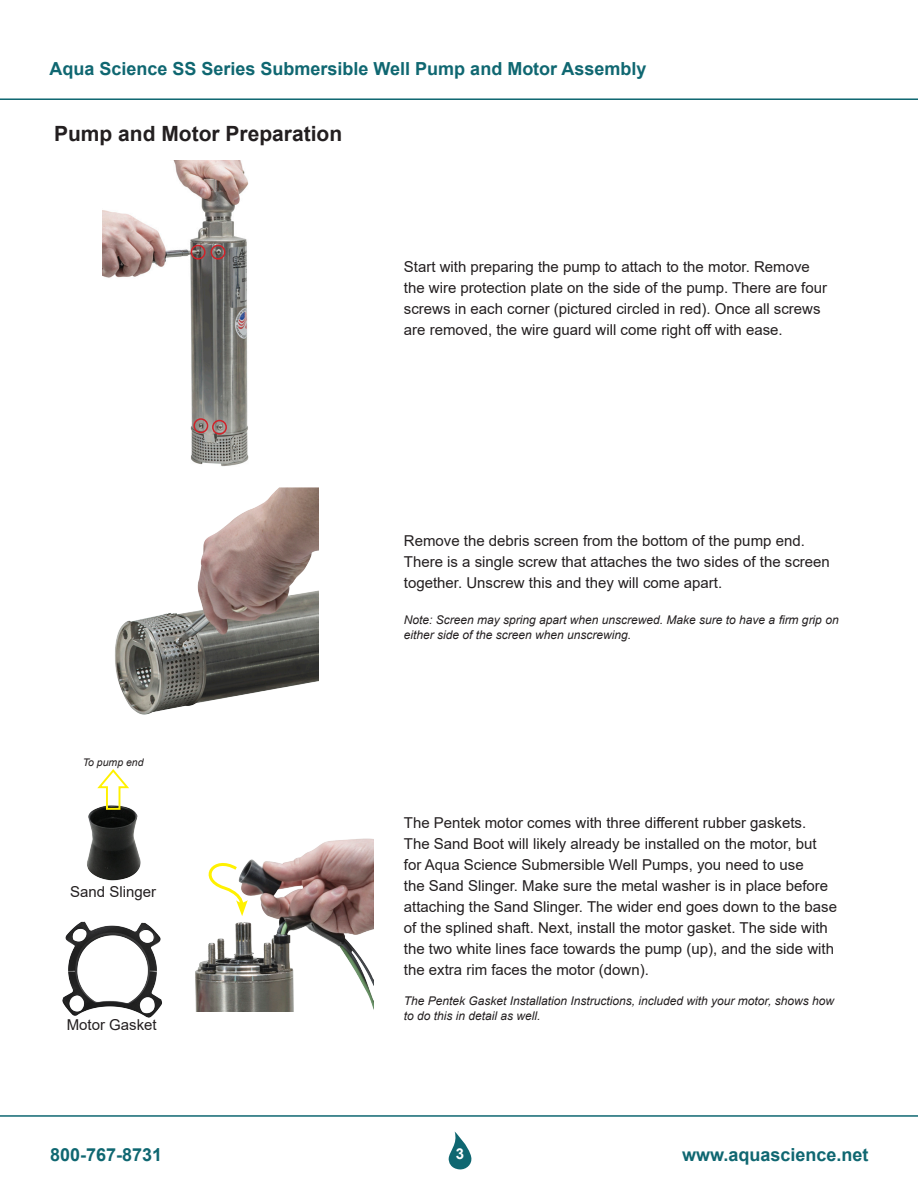
<style>
.page{position:relative;width:918px;height:1188px;background:#fff}
.page>*{position:absolute;margin:0;border:0;box-sizing:border-box;transform-origin:0 0}
.Section_Title{font:700 21px "Arial";color:#231f20}
.t1{font:700 18px "Arial";color:#0f6771}
.Regular_Body{font:15px/21px "Arial";color:#231f20}
.t2{font:700 15px "Arial";color:#fff}
.Regular_Body_Notes{font:italic 12px/15px "Arial";color:#231f20}
.Parts_List_Caption_I{font:italic 10.5px "Arial";color:#231f20}
</style>
<div class="page">
<svg style="left:448px;top:1132px;width:24px;height:38px"></svg>
<hr style="left:0;top:98px;width:918px;height:2px;background:#0f6771">
<hr style="left:0;top:1115px;width:918px;height:2px;background:#0f6771">
<img style="left:103px;top:160px;width:146px;height:307px">
<img style="left:115px;top:487px;width:204px;height:228px">
<img style="left:87px;top:808px;width:54px;height:73px">
<svg style="left:95px;top:769px;width:35px;height:42px"></svg>
<img style="left:195px;top:838px;width:179px;height:174px">
<svg style="left:198px;top:855px;width:50px;height:61px"></svg>
<div style="left:211px;top:245px;width:15px;height:15px;border:2px solid #d1232a;border-radius:50%"></div>
<div style="left:212px;top:420px;width:15px;height:15px;border:2px solid #d1232a;border-radius:50%"></div>
<div style="left:193px;top:418px;width:15px;height:15px;border:2px solid #d1232a;border-radius:50%"></div>
<div style="left:191px;top:245px;width:15px;height:15px;border:2px solid #d1232a;border-radius:50%"></div>
<img style="left:62px;top:921px;width:100px;height:97px">
<p class="t1" style="left:50px;top:56px;width:599px">Aqua Science SS Series Submersible Well Pump and Motor Assembly</p>
<p class="Section_Title" style="left:54px;top:119px;width:290px">Pump and Motor Preparation</p>
<p class="Regular_Body" style="left:404px;top:256px;width:425px">Start with preparing the pump to attach to the motor. Remove the wire protection plate on the side of the pump. There are four screws in each corner (pictured circled in red). Once all screws are removed, the wire guard will come right off with ease.</p>
<p class="Parts_List_Caption_I" style="left:83px;top:755px;width:62px">To pump end</p>
<p class="Regular_Body" style="left:70px;top:881px;width:87px">Sand Slinger</p>
<p class="Regular_Body" style="left:67px;top:1015px;width:92px">Motor Gasket</p>
<p class="Regular_Body" style="left:404px;top:530px;width:428px">Remove the debris screen from the bottom of the pump end.<br>There is a single screw that attaches the two sides of the screen together. Unscrew this and they will come apart.</p>
<p class="Regular_Body_Notes" style="left:404px;top:613px;width:436px">Note: Screen may spring apart when unscrewed. Make sure to have a firm grip on either side of the screen when unscrewing.</p>
<p class="Regular_Body" style="left:404px;top:812px;width:435px">The Pentek motor comes with three different rubber gaskets.<br>The Sand Boot will likely already be installed on the motor, but for Aqua Science Submersible Well Pumps, you need to use<br>the Sand Slinger. Make sure the metal washer is in place before attaching the Sand Slinger. The wider end goes down to the base of the splined shaft. Next, install the motor gasket. The side with the two white lines face towards the pump (up), and the side with the extra rim faces the motor (down).</p>
<p class="Regular_Body_Notes" style="left:404px;top:994px;width:432px">The Pentek Gasket Installation Instructions, included with your motor, shows how to do this in detail as well.</p>
<p class="t1" style="left:50px;top:1142px;width:114px">800-767-8731</p>
<p class="t2" style="left:456px;top:1144px;width:10px">3</p>
<p class="t1" style="left:682px;top:1142px;width:188px">www.aquascience.net</p>
</div>
